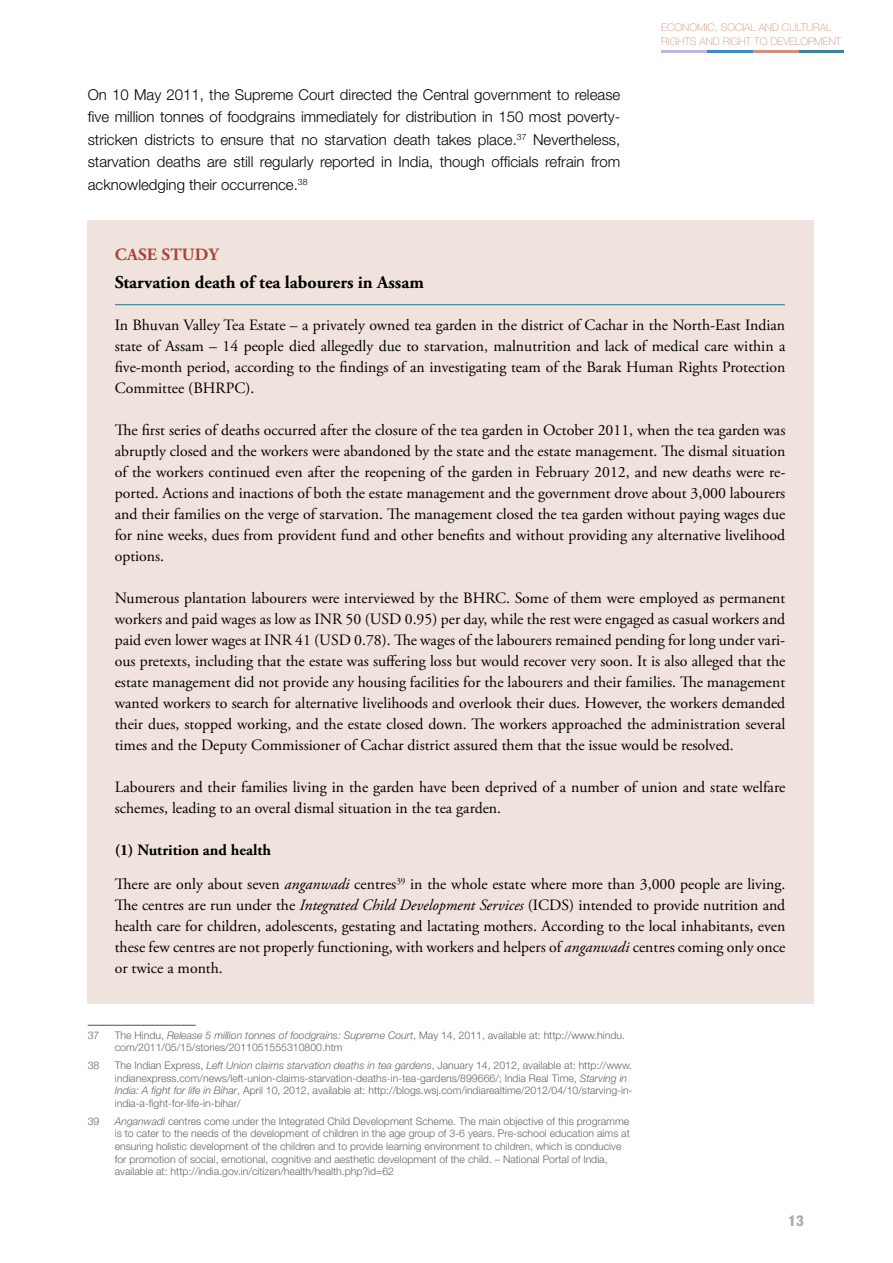
<style>
.page{position:relative;width:893px;height:1263px;background:#fff}
.page>*{position:absolute;margin:0;border:0;box-sizing:border-box;transform-origin:0 0}
.t1{font:700 18px "Adobe Garamond Pro";color:#000}
.t2{font:700 17.25px "Adobe Garamond Pro";letter-spacing:.015em;color:#a84434}
.t3{font:15.75px/21px "Adobe Garamond Pro";color:#000;text-align:justify}
.t4{font:300 15px/22.5px "Helvetica Neue";color:#000;text-align:justify}
.t5{font:800 condensed 15px "Helvetica Neue";color:#a7a9ac}
.t6{font:300 10.5px/12.6px "Helvetica Neue";color:#636466}
.t7{font:100 10.5px/13.6px "Helvetica Neue";color:#cc9381}
.s1{font-weight:700}
.s2{font-style:italic}
</style>
<div class="page">
<hr style="left:798px;top:50px;width:46px;height:2px;background:#3c8197">
<hr style="left:707px;top:50px;width:46px;height:2px;background:#3a89c9">
<hr style="left:753px;top:50px;width:45px;height:2px;background:#cc9381">
<hr style="left:661px;top:50px;width:46px;height:2px;background:#bbb8dc">
<div style="left:88px;top:220px;width:726px;height:783px;background:#f0e2dc"></div>
<hr style="left:88px;top:1025px;width:108px;height:1px;background:#636466">
<hr style="left:115px;top:304px;width:670px;height:1px;background:#3c8197">
<p class="t4" style="left:88px;top:83px;width:534px">On 10 May 2011, the Supreme Court directed the Central government to release five million tonnes of foodgrains immediately for distribution in 150 most poverty&shy;stricken districts to ensure that no starvation death takes place.<sup>37</sup> Nevertheless, starvation deaths are still regularly reported in India, though officials refrain from acknowledging their occurrence.<sup>38</sup></p>
<p class="t7" style="left:661px;top:21px;width:181px">ECONOMIC, SOCIAL AND CULTURAL<br>RIGHTS AND RIGHT TO DEVELOPMENT</p>
<p class="t2" style="left:115px;top:245px;width:105px">Case Study</p>
<p class="t1" style="left:115px;top:272px;width:311px">Starvation death of tea labourers in Assam</p>
<p class="t3" style="left:115px;top:315px;width:672px">In Bhuvan Valley Tea Estate – a privately owned tea garden in the district of Cachar in the North-East Indian state of Assam – 14 people died allegedly due to starvation, malnutrition and lack of medical care within a five-month period, according to the findings of an investigating team of the Barak Human Rights Protection Committee (BHRPC).</p>
<p class="t3" style="left:115px;top:420px;width:672px">The first series of deaths occurred after the closure of the tea garden in October 2011, when the tea garden was abruptly closed and the workers were abandoned by the state and the estate management. The dismal situation of the workers continued even after the reopening of the garden in February 2012, and new deaths were re&shy;ported. Actions and inactions of both the estate management and the government drove about 3,000 labourers and their families on the verge of starvation. The management closed the tea garden without paying wages due for nine weeks, dues from provident fund and other benefits and without providing any alternative livelihood options.</p>
<p class="t3" style="left:115px;top:588px;width:672px">Numerous plantation labourers were interviewed by the BHRC. Some of them were employed as permanent workers and paid wages as low as INR 50 (USD 0.95) per day, while the rest were engaged as casual workers and paid even lower wages at INR 41 (USD 0.78). The wages of the labourers remained pending for long under vari&shy;ous pretexts, including that the estate was suffering loss but would recover very soon. It is also alleged that the estate management did not provide any housing facilities for the labourers and their families. The management wanted workers to search for alternative livelihoods and overlook their dues. However, the workers demanded their dues, stopped working, and the estate closed down. The workers approached the administration several times and the Deputy Commissioner of Cachar district assured them that the issue would be resolved.</p>
<p class="t3" style="left:115px;top:777px;width:672px">Labourers and their families living in the garden have been deprived of a number of union and state welfare schemes, leading to an overal dismal situation in the tea garden.</p>
<p class="t3" style="left:115px;top:833px;width:672px;line-height:34.5px"><span class="s1">(1) Nutrition and health<br></span>There are only about seven <span class="s2">anganwadi</span> centres<sup>39</sup> in the whole estate where more than 3,000 people are living.</p>
<p class="t3" style="left:115px;top:895px;width:672px">The centres are run under the <span class="s2">Integrated Child Development Services</span> (ICDS) intended to provide nutrition and health care for children, adolescents, gestating and lactating mothers. According to the local inhabitants, even these few centres are not properly functioning, with workers and helpers of <span class="s2">anganwadi</span> centres coming only once or twice a month.</p>
<p class="t6" style="left:88px;top:1028px;width:13px">37</p>
<p class="t6" style="left:115px;top:1028px;width:512px">The Hindu, <span class="s2">Release 5 million tonnes of foodgrains: Supreme Court</span>, May 14, 2011, available at: http://www.hindu. com/2011/05/15/stories/2011051555310800.htm</p>
<p class="t6" style="left:88px;top:1059px;width:13px">38</p>
<p class="t6" style="left:115px;top:1059px;width:519px">The Indian Express, <span class="s2">Left Union claims starvation deaths in tea gardens</span>, January 14, 2012, available at: http://www. indianexpress.com/news/left-union-claims-starvation-deaths-in-tea-gardens/899666/; India Real Time, <span class="s2">Starving in India: A fight for life in Bihar</span>, April 10, 2012, available at: http://blogs.wsj.com/indiarealtime/2012/04/10/starving-in&shy;india-a-fight-for-life-in-bihar/</p>
<p class="t6" style="left:88px;top:1114px;width:13px">39</p>
<p class="t6" style="left:115px;top:1114px;width:517px"><span class="s2">Anganwadi</span> centres come under the Integrated Child Development Scheme. The main objective of this programme is to cater to the needs of the development of children in the age group of 3-6 years. Pre-school education aims at ensuring holistic development of the children and to provide learning environment to children, which is conducive for promotion of social, emotional, cognitive and aesthetic development of the child. – National Portal of India, available at: http://india.gov.in/citizen/health/health.php?id=62</p>
<p class="t5" style="left:788px;top:1211px;width:17px">13</p>
</div>
